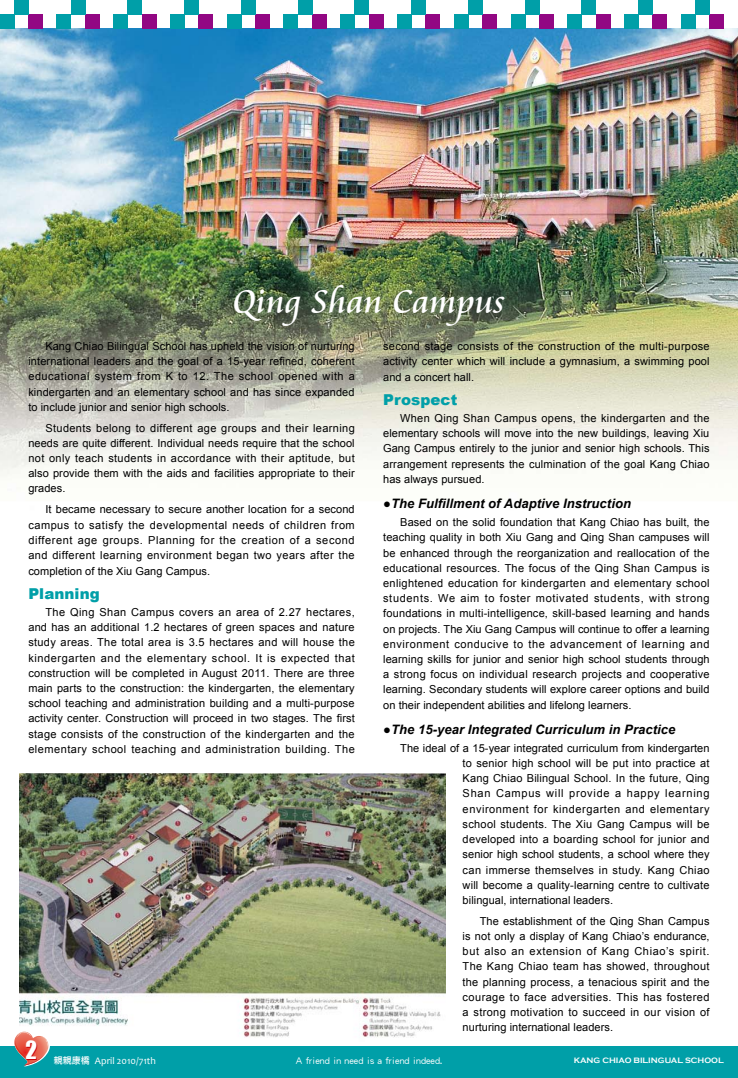
<style>
.page{position:relative;width:738px;height:1078px;background:#fff}
.page>*{position:absolute;margin:0;border:0;box-sizing:border-box;transform-origin:0 0}
.t1{font:36px "Cataneo BT";color:#fff}
.t2{font:23px "Impact";color:#fff}
.t3{font:900 15px "Arial";letter-spacing:.005em;color:#009fa8}
.t4{font:italic 700 13px "Arial";letter-spacing:.005em;color:#000}
.t5{font:11px/15.2px "Arial";letter-spacing:.01em;color:#000;text-align:justify}
.t6{font:10px "DF Hei Std W5";color:#fff}
.t7{font:10px "Candara";color:#fff}
.t8{font:700 8px "Copperplate Gothic";color:#fff}
.s1{font-family:"DF Li Hei W5 WIN BF";font-size:9px}
</style>
<div class="page">
<hr style="left:737px;top:28px;width:1px;height:1021px;background:#faf5e7">
<img style="left:0;top:28px;width:737px;height:449px">
<img style="left:20px;top:773px;width:425px;height:264px">
<div style="left:0;top:1046px;width:737px;height:31px;background:#009fa8"></div>
<div style="left:0;top:14px;width:14px;height:14px;background:#009fa8"></div>
<div style="left:28px;top:14px;width:15px;height:14px;background:#920783"></div>
<div style="left:14px;top:0;width:14px;height:14px;background:#009fa8"></div>
<div style="left:57px;top:14px;width:14px;height:14px;background:#009fa8"></div>
<div style="left:85px;top:14px;width:14px;height:14px;background:#920783"></div>
<div style="left:71px;top:0;width:14px;height:14px;background:#009fa8"></div>
<div style="left:113px;top:14px;width:15px;height:14px;background:#009fa8"></div>
<div style="left:142px;top:14px;width:14px;height:14px;background:#920783"></div>
<div style="left:128px;top:0;width:14px;height:14px;background:#009fa8"></div>
<div style="left:170px;top:14px;width:14px;height:14px;background:#009fa8"></div>
<div style="left:198px;top:14px;width:15px;height:14px;background:#920783"></div>
<div style="left:184px;top:0;width:14px;height:14px;background:#009fa8"></div>
<div style="left:227px;top:14px;width:14px;height:14px;background:#009fa8"></div>
<div style="left:255px;top:14px;width:14px;height:14px;background:#920783"></div>
<div style="left:241px;top:0;width:14px;height:14px;background:#009fa8"></div>
<div style="left:283px;top:14px;width:15px;height:14px;background:#009fa8"></div>
<div style="left:312px;top:14px;width:14px;height:14px;background:#920783"></div>
<div style="left:298px;top:0;width:14px;height:14px;background:#009fa8"></div>
<div style="left:340px;top:14px;width:14px;height:14px;background:#009fa8"></div>
<div style="left:369px;top:14px;width:14px;height:14px;background:#920783"></div>
<div style="left:354px;top:0;width:15px;height:14px;background:#009fa8"></div>
<div style="left:397px;top:14px;width:14px;height:14px;background:#009fa8"></div>
<div style="left:425px;top:14px;width:14px;height:14px;background:#920783"></div>
<div style="left:411px;top:0;width:14px;height:14px;background:#009fa8"></div>
<div style="left:454px;top:14px;width:14px;height:14px;background:#009fa8"></div>
<div style="left:482px;top:14px;width:14px;height:14px;background:#920783"></div>
<div style="left:468px;top:0;width:14px;height:14px;background:#009fa8"></div>
<div style="left:510px;top:14px;width:14px;height:14px;background:#009fa8"></div>
<div style="left:539px;top:14px;width:14px;height:14px;background:#920783"></div>
<div style="left:524px;top:0;width:15px;height:14px;background:#009fa8"></div>
<div style="left:567px;top:14px;width:14px;height:14px;background:#009fa8"></div>
<div style="left:595px;top:14px;width:14px;height:14px;background:#920783"></div>
<div style="left:581px;top:0;width:14px;height:14px;background:#009fa8"></div>
<div style="left:624px;top:14px;width:14px;height:14px;background:#009fa8"></div>
<div style="left:652px;top:14px;width:14px;height:14px;background:#920783"></div>
<div style="left:638px;top:0;width:14px;height:14px;background:#009fa8"></div>
<div style="left:680px;top:14px;width:14px;height:14px;background:#009fa8"></div>
<div style="left:709px;top:14px;width:14px;height:14px;background:#920783"></div>
<div style="left:694px;top:0;width:15px;height:14px;background:#009fa8"></div>
<svg style="left:14px;top:1029px;width:37px;height:37px"></svg>
<h1 class="t1" style="left:233px;top:279px;width:273px">Qing Shan Campus</h1>
<p class="t5" style="left:28px;top:338px;width:328px;text-indent:17px">Kang Chiao Bilingual School has upheld the vision of nurturing international leaders and the goal of a 15-year refined, coherent educational system from K to 12. The school opened with a kindergarten and an elementary school and has since expanded to include junior and senior high schools.</p>
<p class="t5" style="left:28px;top:420px;width:328px;text-indent:17px">Students belong to different age groups and their learning needs are quite different. Individual needs require that the school not only teach students in accordance with their aptitude, but also provide them with the aids and facilities appropriate to their grades.</p>
<p class="t5" style="left:28px;top:502px;width:328px;text-indent:17px">It became necessary to secure another location for a second campus to satisfy the developmental needs of children from different age groups. Planning for the creation of a second and different learning environment began two years after the completion of the Xiu Gang Campus.</p>
<h3 class="t3" style="left:28px;top:582px;width:73px">Planning</h3>
<p class="t5" style="left:28px;top:604px;width:328px;text-indent:17px">The Qing Shan Campus covers an area of 2.27 hectares, and has an additional 1.2 hectares of green spaces and nature study areas. The total area is 3.5 hectares and will house the kindergarten and the elementary school. It is expected that construction will be completed in August 2011. There are three main parts to the construction: the kindergarten, the elementary school teaching and administration building and a multi-purpose activity center. Construction will proceed in two stages. The first stage consists of the construction of the kindergarten and the elementary school teaching and administration building. The</p>
<p class="t5" style="left:383px;top:338px;width:328px">second stage consists of the construction of the multi-purpose activity center which will include a gymnasium, a swimming pool and a concert hall.</p>
<h3 class="t3" style="left:383px;top:388px;width:76px">Prospect</h3>
<p class="t5" style="left:383px;top:410px;width:328px;text-indent:17px">When Qing Shan Campus opens, the kindergarten and the elementary schools will move into the new buildings, leaving Xiu Gang Campus entirely to the junior and senior high schools. This arrangement represents the culmination of the goal Kang Chiao has always pursued.</p>
<p class="t4" style="left:383px;top:495px;width:249px">●The Fulfillment of Adaptive Instruction</p>
<p class="t5" style="left:383px;top:514px;width:328px;text-indent:17px">Based on the solid foundation that Kang Chiao has built, the teaching quality in both Xiu Gang and Qing Shan campuses will be enhanced through the reorganization and reallocation of the educational resources. The focus of the Qing Shan Campus is enlightened education for kindergarten and elementary school students. We aim to foster motivated students, with strong foundations in multi-intelligence, skill-based learning and hands on projects. The Xiu Gang Campus will continue to offer a learning environment conducive to the advancement of learning and learning skills for junior and senior high school students through a strong focus on individual research projects and cooperative learning. Secondary students will explore career options and build on their independent abilities and lifelong learners.</p>
<p class="t4" style="left:383px;top:721px;width:293px">●The 15-year Integrated Curriculum in Practice</p>
<p class="t5" style="left:462px;top:740px;width:248px;text-indent:-62px">The ideal of a 15-year integrated curriculum from kindergarten to senior high school will be put into practice at Kang Chiao Bilingual School. In the future, Qing Shan Campus will provide a happy learning environment for kindergarten and elementary school students. The Xiu Gang Campus will be developed into a boarding school for junior and senior high school students, a school where they can immerse themselves in study. Kang Chiao will become a quality-learning centre to cultivate bilingual, international leaders.</p>
<p class="t5" style="left:462px;top:913px;width:248px;text-indent:17px">The establishment of the Qing Shan Campus is not only a display of Kang Chiao’s endurance, but also an extension of Kang Chiao’s spirit.<br>The Kang Chiao team has showed, throughout the planning process, a tenacious spirit and the courage to face adversities. This has fostered a strong motivation to succeed in our vision of nurturing international leaders.</p>
<h2 class="t2" style="left:25px;top:1031px;width:13px">2</h2>
<p class="t7" style="left:54px;top:1053px;width:103px"><span class="s1">親親康橋</span> April 2010/71th</p>
<p class="t6" style="left:296px;top:1054px;width:147px">A friend in need is a friend indeed.</p>
<p class="t8" style="left:573px;top:1055px;width:151px">KANG CHIAO BILINGUAL SCHOOL</p>
</div>
